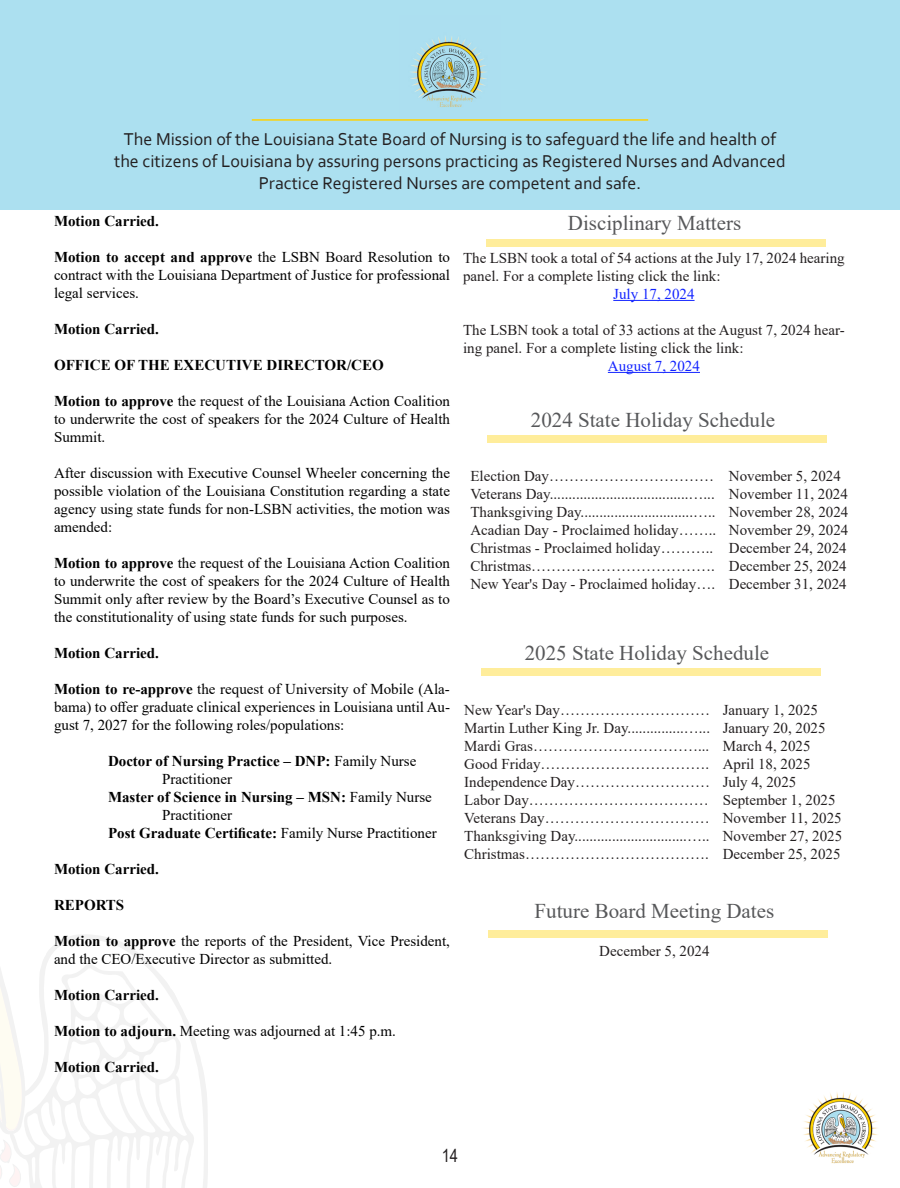
<style>
.page{position:relative;width:900px;height:1188px;background:#fff}
.page>*{position:absolute;margin:0;border:0;box-sizing:border-box;transform-origin:0 0}
.ED_Article_Title{font:21px "Times New Roman";color:#57585a}
.t1{font:18px/21.6px "Corbel";color:#231f20;text-align:center}
.t2{font:18px "Arial Narrow";color:#231f20}
.ED_Article_Title-2{font:15px/18px "Times New Roman";color:#000;text-align:justify}
.t3{font:15px/18px "Times New Roman";color:#231f20}
.ED_Article_Title-3{font:700 15px/18px "Times New Roman";color:#000}
.t4{font:15px "Times New Roman";color:#12f}
.s1{font-weight:700}
.s2{font-weight:400}
</style>
<div class="page">
<svg style="left:127px;top:946px;width:81px;height:242px"></svg>
<svg style="left:0;top:935px;width:127px;height:253px"></svg>
<div style="left:0;top:0;width:900px;height:210px;background:#ace0f0"></div>
<hr style="left:252px;top:119px;width:396px;height:2px;background:#ffd204">
<img style="left:410px;top:36px;width:77px;height:71px">
<img style="left:803px;top:1092px;width:75px;height:72px">
<div style="left:487px;top:435px;width:339px;height:7px;background:#ffed9b"></div>
<div style="left:488px;top:931px;width:340px;height:7px;background:#ffed9b"></div>
<hr style="left:613px;top:300px;width:82px;height:1px;background:#12f">
<hr style="left:608px;top:372px;width:92px;height:1px;background:#12f">
<div style="left:487px;top:239px;width:339px;height:7px;background:#ffed9b"></div>
<div style="left:481px;top:669px;width:339px;height:7px;background:#ffed9b"></div>
<p class="t1" style="left:114px;top:128px;width:673px">The Mission of the Louisiana State Board of Nursing is to safeguard the life and health of the citizens of Louisiana by assuring persons practicing as Registered Nurses and Advanced<br>Practice Registered Nurses are competent and safe.</p>
<p class="ED_Article_Title-3" style="left:54px;top:211px;width:106px">Motion Carried.</p>
<p class="ED_Article_Title-2" style="left:54px;top:247px;width:397px"><span class="s1">Motion to accept and approve</span> the LSBN Board Resolution to contract with the Louisiana Department of Justice for professional legal services.</p>
<p class="ED_Article_Title-3" style="left:54px;top:319px;width:106px">Motion Carried.</p>
<p class="ED_Article_Title-3" style="left:54px;top:355px;width:331px">OFFICE OF THE EXECUTIVE DIRECTOR/CEO</p>
<p class="ED_Article_Title-2" style="left:54px;top:391px;width:398px"><span class="s1">Motion to approve</span> the request of the Louisiana Action Coalition to underwrite the cost of speakers for the 2024 Culture of Health Summit.</p>
<p class="ED_Article_Title-2" style="left:54px;top:463px;width:397px">After discussion with Executive Counsel Wheeler concerning the possible violation of the Louisiana Constitution regarding a state agency using state funds for non-LSBN activities, the motion was amended:</p>
<p class="ED_Article_Title-2" style="left:54px;top:553px;width:398px"><span class="s1">Motion to approve</span> the request of the Louisiana Action Coalition to underwrite the cost of speakers for the 2024 Culture of Health Summit only after review by the Board’s Executive Counsel as to the constitutionality of using state funds for such purposes.</p>
<p class="ED_Article_Title-3" style="left:54px;top:643px;width:106px">Motion Carried.</p>
<p class="ED_Article_Title-2" style="left:54px;top:679px;width:397px"><span class="s1">Motion to re-approve</span> the request of University of Mobile (Ala&shy;bama) to offer graduate clinical experiences in Louisiana until Au&shy;gust 7, 2027 for the following roles/populations:</p>
<p class="ED_Article_Title-3" style="left:108px;top:751px;width:310px">Doctor of Nursing Practice – DNP: <span class="s2">Family Nurse</span></p>
<p class="ED_Article_Title-2" style="left:162px;top:769px;width:71px">Practitioner</p>
<p class="ED_Article_Title-3" style="left:162px;top:787px;width:271px;text-indent:-54px">Master of Science in Nursing – MSN: <span class="s2">Family Nurse<br>Practitioner</span></p>
<p class="ED_Article_Title-3" style="left:108px;top:823px;width:330px">Post Graduate Certificate: <span class="s2">Family Nurse Practitioner</span></p>
<p class="ED_Article_Title-3" style="left:54px;top:859px;width:106px">Motion Carried.</p>
<p class="ED_Article_Title-3" style="left:54px;top:895px;width:72px">REPORTS</p>
<p class="ED_Article_Title-2" style="left:54px;top:931px;width:397px"><span class="s1">Motion to approve</span> the reports of the President, Vice President, and the CEO/Executive Director as submitted.</p>
<p class="ED_Article_Title-3" style="left:54px;top:985px;width:106px">Motion Carried.</p>
<p class="ED_Article_Title-2" style="left:54px;top:1021px;width:344px"><span class="s1">Motion to adjourn.</span> Meeting was adjourned at 1:45 p.m.</p>
<p class="ED_Article_Title-3" style="left:54px;top:1057px;width:106px">Motion Carried.</p>
<p class="ED_Article_Title" style="left:568px;top:208px;width:175px">Disciplinary Matters</p>
<p class="t3" style="left:463px;top:248px;width:383px">The LSBN took a total of 54 actions at the July 17, 2024 hearing panel. For a complete listing click the link:</p>
<p class="t4" style="left:613px;top:283px;width:83px">July 17, 2024</p>
<p class="t3" style="left:463px;top:320px;width:383px">The LSBN took a total of 33 actions at the August 7, 2024 hear&shy;ing panel. For a complete listing click the link:</p>
<p class="t4" style="left:608px;top:355px;width:94px">August 7, 2024</p>
<p class="ED_Article_Title" style="left:531px;top:405px;width:246px">2024 State Holiday Schedule</p>
<p class="t3" style="left:470px;top:467px;width:245px">Election Day……………………………</p>
<p class="t3" style="left:470px;top:485px;width:246px">Veterans Day.....................................…...</p>
<p class="t3" style="left:470px;top:503px;width:247px">Thanksgiving Day..............................…..</p>
<p class="t3" style="left:470px;top:521px;width:247px">Acadian Day - Proclaimed holiday……..</p>
<p class="t3" style="left:470px;top:539px;width:244px">Christmas - Proclaimed holiday………..</p>
<p class="t3" style="left:470px;top:557px;width:246px">Christmas……………………………….</p>
<p class="t3" style="left:470px;top:575px;width:246px">New Year's Day - Proclaimed holiday….</p>
<p class="t3" style="left:729px;top:467px;width:121px">November 5, 2024<br>November 11, 2024</p>
<p class="t3" style="left:729px;top:503px;width:121px">November 28, 2024</p>
<p class="t3" style="left:729px;top:521px;width:121px">November 29, 2024</p>
<p class="t3" style="left:729px;top:539px;width:119px">December 24, 2024</p>
<p class="t3" style="left:729px;top:557px;width:119px">December 25, 2024</p>
<p class="t3" style="left:729px;top:575px;width:119px">December 31, 2024</p>
<p class="ED_Article_Title" style="left:525px;top:638px;width:246px">2025 State Holiday Schedule</p>
<p class="t3" style="left:464px;top:700px;width:247px">New Year's Day…………………………</p>
<p class="t3" style="left:464px;top:718px;width:247px">Martin Luther King Jr. Day...............…...</p>
<p class="t3" style="left:464px;top:736px;width:246px">Mardi Gras……………………………...</p>
<p class="t3" style="left:464px;top:754px;width:246px">Good Friday…………………………….</p>
<p class="t3" style="left:464px;top:772px;width:247px">Independence Day………………………</p>
<p class="t3" style="left:464px;top:790px;width:246px">Labor Day………………………………</p>
<p class="t3" style="left:464px;top:808px;width:247px">Veterans Day……………………………</p>
<p class="t3" style="left:464px;top:826px;width:247px">Thanksgiving Day..............................…..</p>
<p class="t3" style="left:464px;top:844px;width:246px">Christmas……………………………….</p>
<p class="t3" style="left:723px;top:700px;width:97px">January 1, 2025</p>
<p class="t3" style="left:723px;top:718px;width:104px">January 20, 2025</p>
<p class="t3" style="left:723px;top:736px;width:89px">March 4, 2025</p>
<p class="t3" style="left:723px;top:754px;width:89px">April 18, 2025</p>
<p class="t3" style="left:723px;top:772px;width:75px">July 4, 2025</p>
<p class="t3" style="left:723px;top:790px;width:121px">September 1, 2025<br>November 11, 2025</p>
<p class="t3" style="left:723px;top:826px;width:121px">November 27, 2025</p>
<p class="t3" style="left:723px;top:844px;width:119px">December 25, 2025</p>
<p class="ED_Article_Title" style="left:535px;top:896px;width:241px">Future Board Meeting Dates</p>
<p class="t3" style="left:599px;top:942px;width:112px">December 5, 2024</p>
<p class="t2" style="left:442px;top:1142px;width:18px">14</p>
</div>
